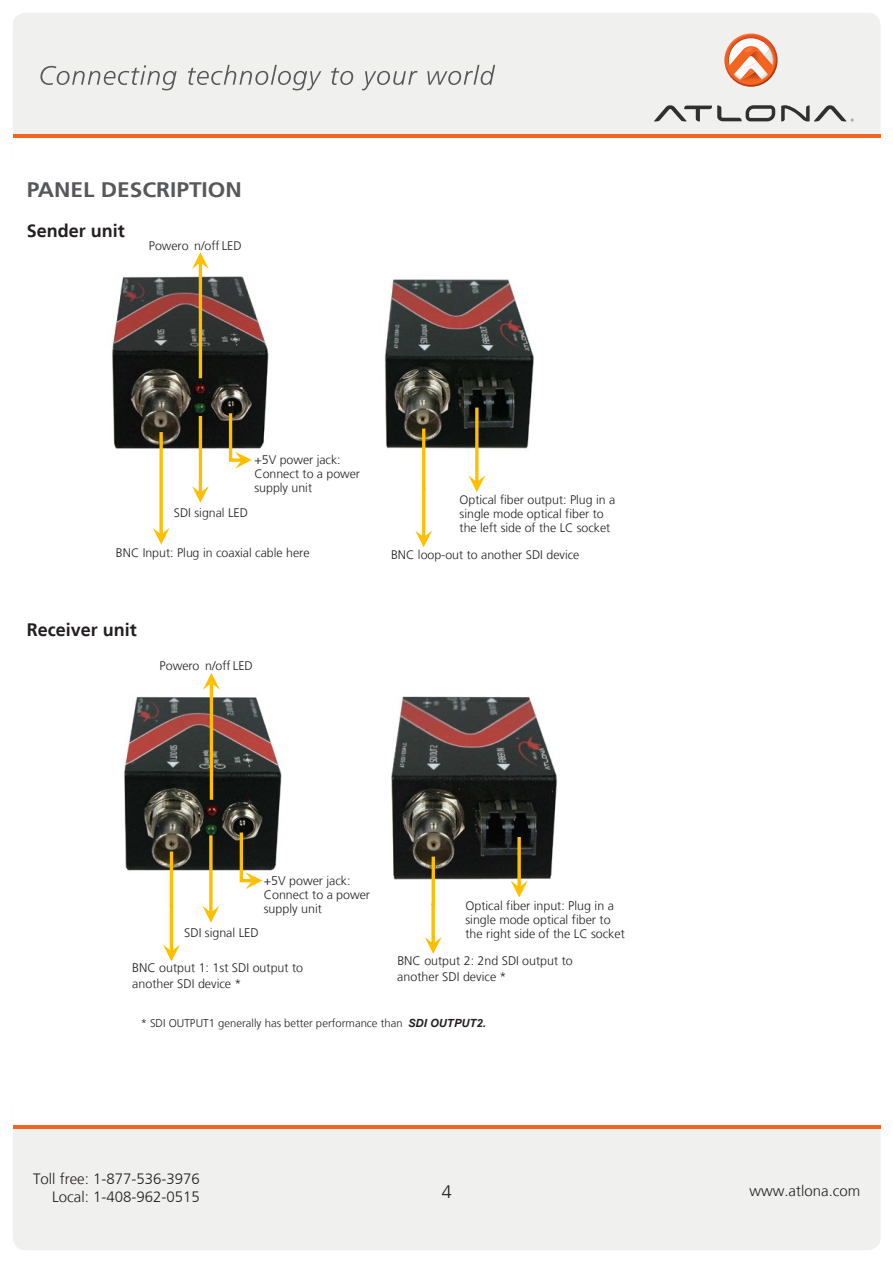
<style>
.page{position:relative;width:893px;height:1263px;background:#fff}
.page>*{position:absolute;margin:0;border:0;box-sizing:border-box;transform-origin:0 0}
.t1{font:700 21px "Frutiger LT";color:#57585a;scale:1.08 1}
.t2{font:700 18px "Frutiger LT";color:#231f20}
.t3{font:300 18px "Frutiger LT";color:#231f20}
.t4{font:300 15px/18px "Frutiger LT";color:#231f20;text-align:right}
.t5{font:300 12.45px/14.2px "Frutiger LT";color:#231f20}
.t6{font:300 12.3px/14.2px "Frutiger LT";color:#231f20}
.t7{font:300 11.25px "Frutiger LT";color:#231f20}
.s1{font-family:"Arial";font-weight:700;font-style:italic}
</style>
<div class="page">
<div style="left:13px;top:1094px;width:868px;height:156px;background:#f0f1ef;border-radius:13px"></div>
<div style="left:13px;top:1091px;width:868px;height:36px;background:#fff"></div>
<hr style="left:13px;top:1125px;width:868px;height:3px;background:#f36421">
<div style="left:13px;top:13px;width:868px;height:156px;background:#f0f1ef;border-radius:13px"></div>
<div style="left:13px;top:136px;width:868px;height:36px;background:#fff"></div>
<hr style="left:13px;top:134px;width:868px;height:4px;background:#f36421">
<svg style="left:654px;top:105px;width:121px;height:16px"></svg>
<svg style="left:781px;top:105px;width:73px;height:17px"></svg>
<svg style="left:724px;top:34px;width:54px;height:53px"></svg>
<svg style="left:726px;top:35px;width:50px;height:50px"></svg>
<svg style="left:728px;top:37px;width:46px;height:46px"></svg>
<svg style="left:40px;top:65px;width:137px;height:25px"></svg>
<svg style="left:188px;top:65px;width:133px;height:25px"></svg>
<svg style="left:331px;top:68px;width:22px;height:17px"></svg>
<svg style="left:362px;top:71px;width:55px;height:19px"></svg>
<svg style="left:427px;top:65px;width:68px;height:20px"></svg>
<img style="left:112px;top:276px;width:157px;height:177px">
<img style="left:384px;top:279px;width:150px;height:170px">
<svg style="left:153px;top:432px;width:17px;height:113px"></svg>
<svg style="left:192px;top:416px;width:17px;height:87px"></svg>
<svg style="left:192px;top:252px;width:17px;height:126px;background:#826d42"></svg>
<svg style="left:229px;top:413px;width:23px;height:56px"></svg>
<svg style="left:415px;top:429px;width:17px;height:118px"></svg>
<svg style="left:468px;top:408px;width:17px;height:84px"></svg>
<img style="left:124px;top:696px;width:158px;height:184px">
<img style="left:391px;top:696px;width:167px;height:185px">
<svg style="left:203px;top:673px;width:17px;height:127px;background:#857146"></svg>
<svg style="left:425px;top:857px;width:17px;height:97px"></svg>
<svg style="left:511px;top:837px;width:17px;height:60px"></svg>
<svg style="left:163px;top:851px;width:17px;height:110px"></svg>
<svg style="left:202px;top:835px;width:17px;height:88px"></svg>
<svg style="left:240px;top:832px;width:22px;height:57px"></svg>
<p class="t1" style="left:27px;top:178px;width:201px">PANEL DESCRIPTION</p>
<p class="t2" style="left:27px;top:220px;width:100px">Sender unit</p>
<p class="t6" style="left:149px;top:239px;width:94px">Powero n/off LED</p>
<p class="t6" style="left:254px;top:453px;width:107px">+5V power jack:<br>Connect to a power supply unit</p>
<p class="t6" style="left:174px;top:506px;width:76px">SDI signal LED</p>
<p class="t6" style="left:116px;top:546px;width:195px">BNC Input: Plug in coaxial cable here</p>
<p class="t2" style="left:27px;top:619px;width:112px">Receiver unit</p>
<p class="t5" style="left:160px;top:659px;width:95px">Powero n/off LED</p>
<p class="t6" style="left:460px;top:492px;width:157px">Optical fiber output: Plug in a single mode optical fiber to the left side of the LC socket</p>
<p class="t6" style="left:391px;top:548px;width:190px">BNC loop-out to another SDI device</p>
<p class="t5" style="left:264px;top:873px;width:108px">+5V power jack:<br>Connect to a power supply unit</p>
<p class="t5" style="left:184px;top:926px;width:76px">SDI signal LED</p>
<p class="t5" style="left:132px;top:960px;width:172px;line-height:16px">BNC output 1: 1st SDI output to another SDI device *</p>
<p class="t5" style="left:465px;top:898px;width:161px">Optical fiber input: Plug in a single mode optical fiber to the right side of the LC socket</p>
<p class="t5" style="left:397px;top:953px;width:177px;line-height:15.9px">BNC output 2: 2nd SDI output to another SDI device *</p>
<p class="t7" style="left:141px;top:1017px;width:347px">* SDI OUTPUT1 generally has better performance than <span class="s1">SDI OUTPUT2.</span></p>
<p class="t4" style="left:33px;top:1170px;width:168px">Toll free: 1-877-536-3976<br>Local: 1-408-962-0515</p>
<h2 class="t3" style="left:442px;top:1181px;width:12px">4</h2>
<p class="t4" style="left:749px;top:1181px;width:112px">www.atlona.com</p>
</div>
